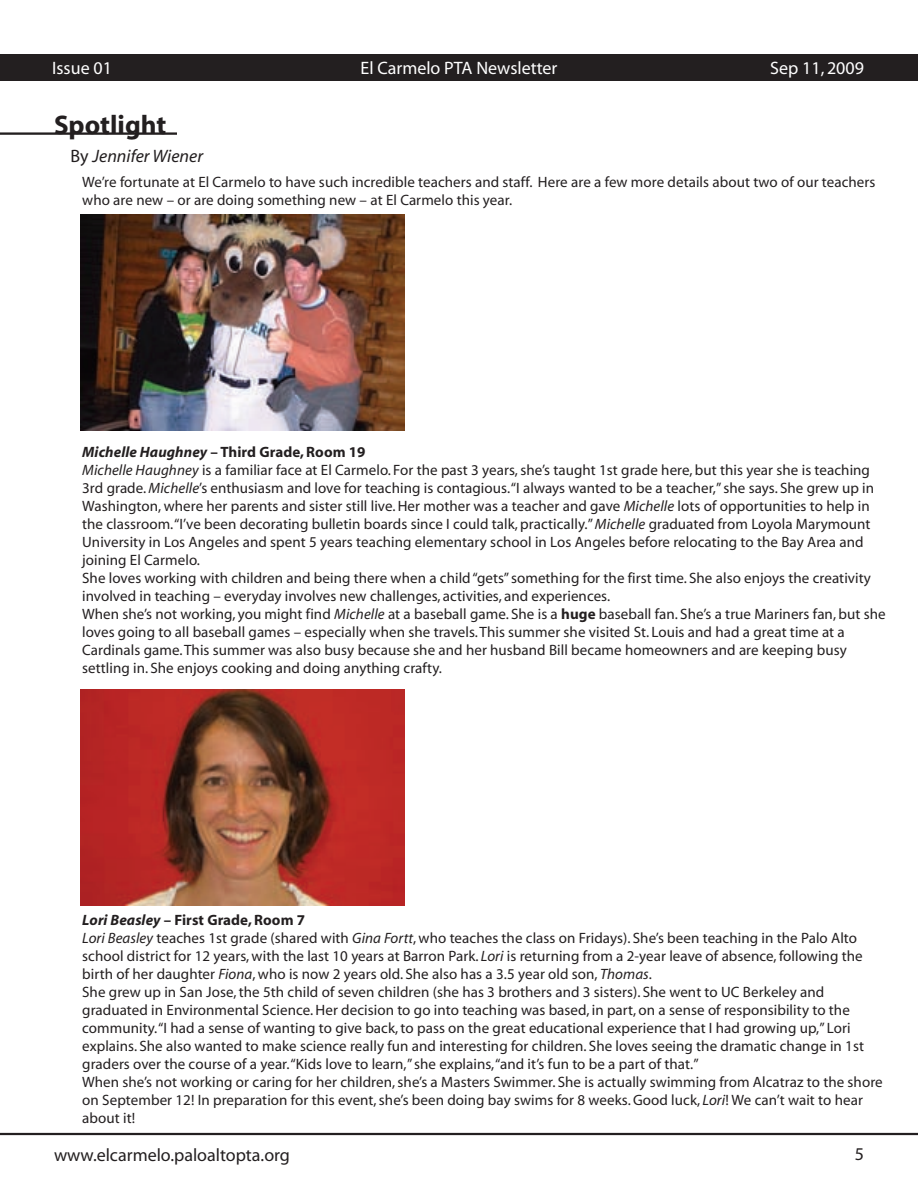
<style>
.page{position:relative;width:918px;height:1188px;background:#fff}
.page>*{position:absolute;margin:0;border:0;box-sizing:border-box;transform-origin:0 0}
.t1{font:700 27px "Myriad";color:#231f20}
.t2{font:18px "Myriad";color:#fff}
.t3{font:18px "Myriad";color:#231f20}
.t4{font:italic 18px "Myriad";color:#231f20}
.t5{font:15px/18px "Myriad";letter-spacing:.005em;color:#231f20}
.s1{font-style:normal}
.s2{font-weight:700;font-style:italic}
.s3{font-weight:700}
.s4{font-style:italic}
</style>
<div class="page">
<hr style="left:0;top:132px;width:177px;height:3px;background:#231f20">
<img style="left:81px;top:214px;width:324px;height:216px">
<img style="left:81px;top:689px;width:324px;height:216px">
<hr style="left:0;top:1133px;width:918px;height:2px;background:#231f20">
<div style="left:0;top:54px;width:918px;height:27px;background:#231f20"></div>
<p class="t2" style="left:52px;top:59px;width:61px">Issue 01</p>
<p class="t2" style="left:361px;top:59px;width:198px">El Carmelo PTA Newsletter</p>
<p class="t2" style="left:770px;top:59px;width:95px">Sep 11, 2009</p>
<p class="t1" style="left:54px;top:111px;width:114px">Spotlight</p>
<p class="t5" style="left:82px;top:173px;width:795px">We’re fortunate at El Carmelo to have such incredible teachers and staff. Here are a few more details about two of our teachers who are new – or are doing something new – at El Carmelo this year.</p>
<p class="t4" style="left:70px;top:147px;width:134px"><span class="s1">By</span> Jennifer Wiener</p>
<p class="t5" style="left:82px;top:443px;width:805px"><span class="s2">Michelle Haughney</span> <span class="s3">– Third Grade, Room 19<br></span><span class="s4">Michelle Haughney</span> is a familiar face at El Carmelo. For the past 3 years, she’s taught 1st grade here, but this year she is teaching 3rd grade. <span class="s4">Michelle</span>’s enthusiasm and love for teaching is contagious. “I always wanted to be a teacher,” she says. She grew up in Washington, where her parents and sister still live. Her mother was a teacher and gave <span class="s4">Michelle</span> lots of opportunities to help in the classroom. “I’ve been decorating bulletin boards since I could talk, practically.” <span class="s4">Michelle</span> graduated from Loyola Marymount University in Los Angeles and spent 5 years teaching elementary school in Los Angeles before relocating to the Bay Area and joining El Carmelo.<br>She loves working with children and being there when a child “gets” something for the first time. She also enjoys the creativity involved in teaching – everyday involves new challenges, activities, and experiences.<br>When she’s not working, you might find <span class="s4">Michelle</span> at a baseball game. She is a <span class="s3">huge</span> baseball fan. She’s a true Mariners fan, but she loves going to all baseball games – especially when she travels. This summer she visited St. Louis and had a great time at a Cardinals game. This summer was also busy because she and her husband Bill became homeowners and are keeping busy settling in. She enjoys cooking and doing anything crafty.</p>
<p class="t5" style="left:82px;top:911px;width:802px"><span class="s2">Lori Beasley</span> <span class="s3">– First Grade, Room 7<br></span><span class="s4">Lori Beasley</span> teaches 1st grade (shared with <span class="s4">Gina Fortt</span>, who teaches the class on Fridays). She’s been teaching in the Palo Alto school district for 12 years, with the last 10 years at Barron Park. <span class="s4">Lori</span> is returning from a 2-year leave of absence, following the birth of her daughter <span class="s4">Fiona</span>, who is now 2 years old. She also has a 3.5 year old son, <span class="s4">Thomas</span>.<br>She grew up in San Jose, the 5th child of seven children (she has 3 brothers and 3 sisters). She went to UC Berkeley and graduated in Environmental Science. Her decision to go into teaching was based, in part, on a sense of responsibility to the community. “I had a sense of wanting to give back, to pass on the great educational experience that I had growing up,” Lori explains. She also wanted to make science really fun and interesting for children. She loves seeing the dramatic change in 1st graders over the course of a year. “Kids love to learn,” she explains, “and it’s fun to be a part of that.”<br>When she’s not working or caring for her children, she’s a Masters Swimmer. She is actually swimming from Alcatraz to the shore on September 12! In preparation for this event, she’s been doing bay swims for 8 weeks. Good luck, <span class="s4">Lori</span>! We can’t wait to hear about it!</p>
<p class="t3" style="left:54px;top:1146px;width:238px">www.elcarmelo.paloaltopta.org</p>
<p class="t3" style="left:855px;top:1145px;width:11px">5</p>
</div>
